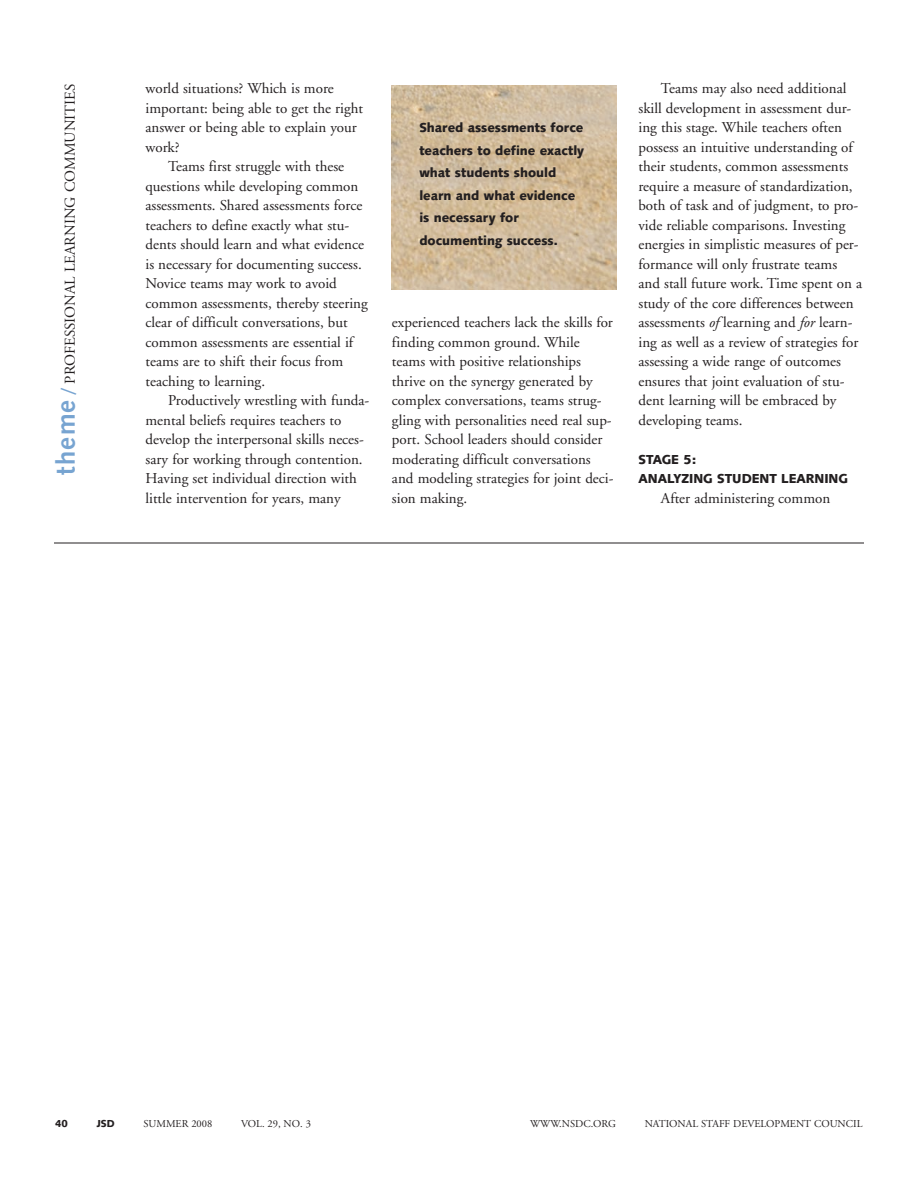
<style>
.page{position:relative;width:918px;height:1188px;background:#fff}
.page>*{position:absolute;margin:0;border:0;box-sizing:border-box;transform-origin:0 0}
.t1{font:15px/19.5px "Adobe Garamond";color:#231f20}
.t2{font:700 13.5px/22.5px "Syntax T";color:#231f20}
.t3{font:10.5px "Adobe Garamond";color:#231f20}
.t4{font:700 10.5px "Syntax T";color:#231f20}
.s1{font-family:"Syntax D";font-weight:500;font-size:27px;color:#77a4d1}
.s2{font-family:"Syntax D";font-weight:500;font-size:18px;color:#77a4d1}
.s3{font-style:italic}
</style>
<div class="page">
<hr style="left:54px;top:543px;width:810px;height:1px;background:#231f20">
<img style="left:392px;top:86px;width:224px;height:203px">
<p class="t1" style="left:61px;top:475px;width:393px;rotate:-90deg"><span class="s1">theme</span> <span class="s2">/</span> PROFESSIONAL LEARNING COMMUNITIES</p>
<p class="t1" style="left:146px;top:79px;width:219px">world situations? Which is more important: being able to get the right answer or being able to explain your work?</p>
<p class="t1" style="left:146px;top:157px;width:224px;text-indent:22px">Teams first struggle with these questions while developing common assessments. Shared assessments force teachers to define exactly what stu&shy;dents should learn and what evidence is necessary for documenting success.<br>Novice teams may work to avoid common assessments, thereby steering clear of difficult conversations, but common assessments are essential if teams are to shift their focus from teaching to learning.</p>
<p class="t1" style="left:146px;top:391px;width:225px;text-indent:22px">Productively wrestling with funda&shy;mental beliefs requires teachers to develop the interpersonal skills neces&shy;sary for working through contention.<br>Having set individual direction with little intervention for years, many</p>
<p class="t2" style="left:419px;top:117px;width:166px">Shared assessments force teachers to define exactly what students should learn and what evidence is necessary for documenting success.</p>
<p class="t1" style="left:392px;top:313px;width:223px">experienced teachers lack the skills for finding common ground. While teams with positive relationships thrive on the synergy generated by complex conversations, teams strug&shy;gling with personalities need real sup&shy;port. School leaders should consider moderating difficult conversations and modeling strategies for joint deci&shy;sion making.</p>
<p class="t1" style="left:638px;top:79px;width:225px;text-indent:22px">Teams may also need additional skill development in assessment dur&shy;ing this stage. While teachers often possess an intuitive understanding of their students, common assessments require a measure of standardization, both of task and of judgment, to pro&shy;vide reliable comparisons. Investing energies in simplistic measures of per&shy;formance will only frustrate teams and stall future work. Time spent on a study of the core differences between assessments <span class="s3">of</span> learning and <span class="s3">for</span> learn&shy;ing as well as a review of strategies for assessing a wide range of outcomes ensures that joint evaluation of stu&shy;dent learning will be embraced by developing teams.</p>
<p class="t2" style="left:638px;top:449px;width:211px;line-height:19.5px">STAGE 5:<br>ANALYZING STUDENT LEARNING</p>
<p class="t1" style="left:661px;top:488px;width:171px">After administering common</p>
<p class="t4" style="left:55px;top:1117px;width:14px">40</p>
<p class="t4" style="left:97px;top:1117px;width:19px">JSD</p>
<p class="t3" style="left:143px;top:1118px;width:70px">SUMMER 2008</p>
<p class="t3" style="left:241px;top:1118px;width:71px">VOL. 29, NO. 3</p>
<p class="t3" style="left:530px;top:1118px;width:87px">WWW.NSDC.ORG</p>
<p class="t3" style="left:645px;top:1118px;width:219px">NATIONAL STAFF DEVELOPMENT COUNCIL</p>
</div>
